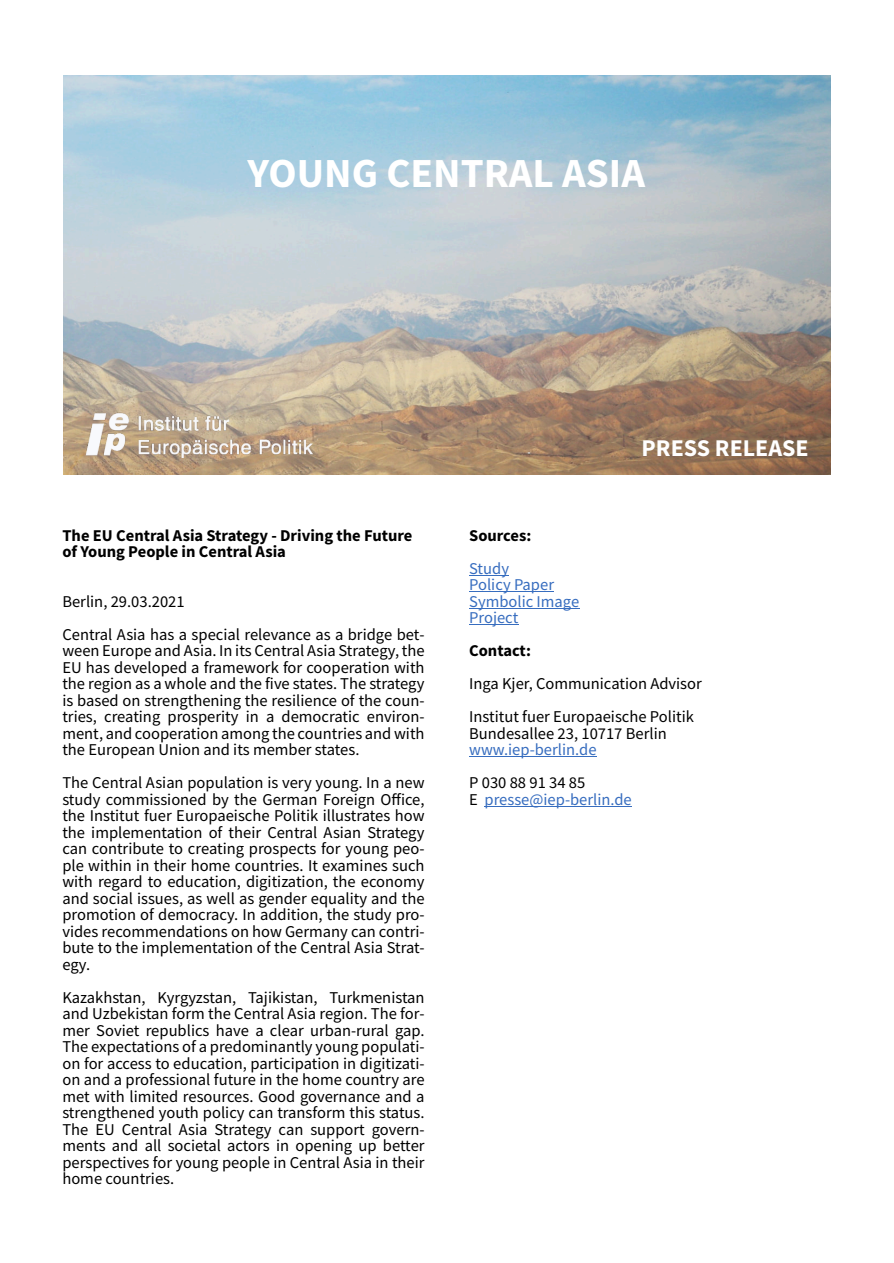
<style>
.page{position:relative;width:894px;height:1263px;background:#fff}
.page>*{position:absolute;margin:0;border:0;box-sizing:border-box;transform-origin:0 0}
.t1{font:700 41.4px "Source Sans Pro";color:#fff}
.t2{font:700 24px "Source Sans Pro";color:#fff}
.t3{font:16.5px/16.5px "Source Sans Pro";color:#000;text-align:justify}
.t4{font:16.5px/16.5px "Source Sans Pro";color:#376dbf}
.t5{font:700 16.5px/16.5px "Source Sans Pro";color:#000}
.s1{color:#000}
</style>
<div class="page">
<img style="left:63px;top:75px;width:767px;height:399px">
<img style="left:81px;top:410px;width:237px;height:48px">
<hr style="left:469px;top:575px;width:40px;height:1px;background:#376dbf">
<hr style="left:469px;top:591px;width:85px;height:1px;background:#376dbf">
<hr style="left:469px;top:608px;width:110px;height:1px;background:#376dbf">
<hr style="left:469px;top:624px;width:49px;height:1px;background:#376dbf">
<hr style="left:469px;top:756px;width:127px;height:1px;background:#376dbf">
<hr style="left:484px;top:806px;width:147px;height:1px;background:#376dbf">
<h1 class="t1" style="left:247px;top:156px;width:399px">YOUNG CENTRAL ASIA</h1>
<p class="t5" style="left:62px;top:528px;width:351px">The EU Central Asia Strategy - Driving the Future of Young People in Central Asia</p>
<p class="t3" style="left:62px;top:586px;width:363px;line-height:33px">Berlin, 29.03.2021<br>Central Asia has a special relevance as a bridge bet-</p>
<p class="t3" style="left:62px;top:644px;width:363px">ween Europe and Asia. In its Central Asia Strategy, the EU has developed a framework for cooperation with the region as a whole and the five states. The strategy is based on strengthening the resilience of the coun&shy;tries, creating prosperity in a democratic environ&shy;ment, and cooperation among the countries and with the European Union and its member states.</p>
<p class="t3" style="left:62px;top:776px;width:363px">The Central Asian population is very young. In a new study commissioned by the German Foreign Office, the Institut fuer Europaeische Politik illustrates how the implementation of their Central Asian Strategy can contribute to creating prospects for young peo&shy;ple within in their home countries. It examines such with regard to education, digitization, the economy and social issues, as well as gender equality and the promotion of democracy. In addition, the study pro&shy;vides recommendations on how Germany can contri&shy;bute to the implementation of the Central Asia Strat&shy;egy.</p>
<p class="t3" style="left:62px;top:990px;width:363px">Kazakhstan, Kyrgyzstan, Tajikistan, Turkmenistan and Uzbekistan form the Central Asia region. The for&shy;mer Soviet republics have a clear urban-rural gap.<br>The expectations of a predominantly young populati&shy;on for access to education, participation in digitizati&shy;on and a professional future in the home country are met with limited resources. Good governance and a strengthened youth policy can transform this status.<br>The EU Central Asia Strategy can support govern&shy;ments and all societal actors in opening up better perspectives for young people in Central Asia in their home countries.</p>
<h2 class="t2" style="left:641px;top:438px;width:168px">PRESS RELEASE</h2>
<p class="t5" style="left:469px;top:528px;width:64px">Sources:</p>
<p class="t4" style="left:469px;top:561px;width:111px">Study<br>Policy Paper<br>Symbolic Image<br>Project</p>
<p class="t5" style="left:469px;top:644px;width:63px">Contact:</p>
<p class="t3" style="left:469px;top:669px;width:234px;line-height:33px">Inga Kjer, Communication Advisor<br>Institut fuer Europaeische Politik</p>
<p class="t3" style="left:469px;top:726px;width:199px">Bundesallee 23, 10717 Berlin</p>
<p class="t4" style="left:469px;top:743px;width:129px">www.iep-berlin.de</p>
<p class="t4" style="left:469px;top:776px;width:164px"><span class="s1">P 030 88 91 34 85<br>E</span> presse@iep-berlin.de</p>
</div>
